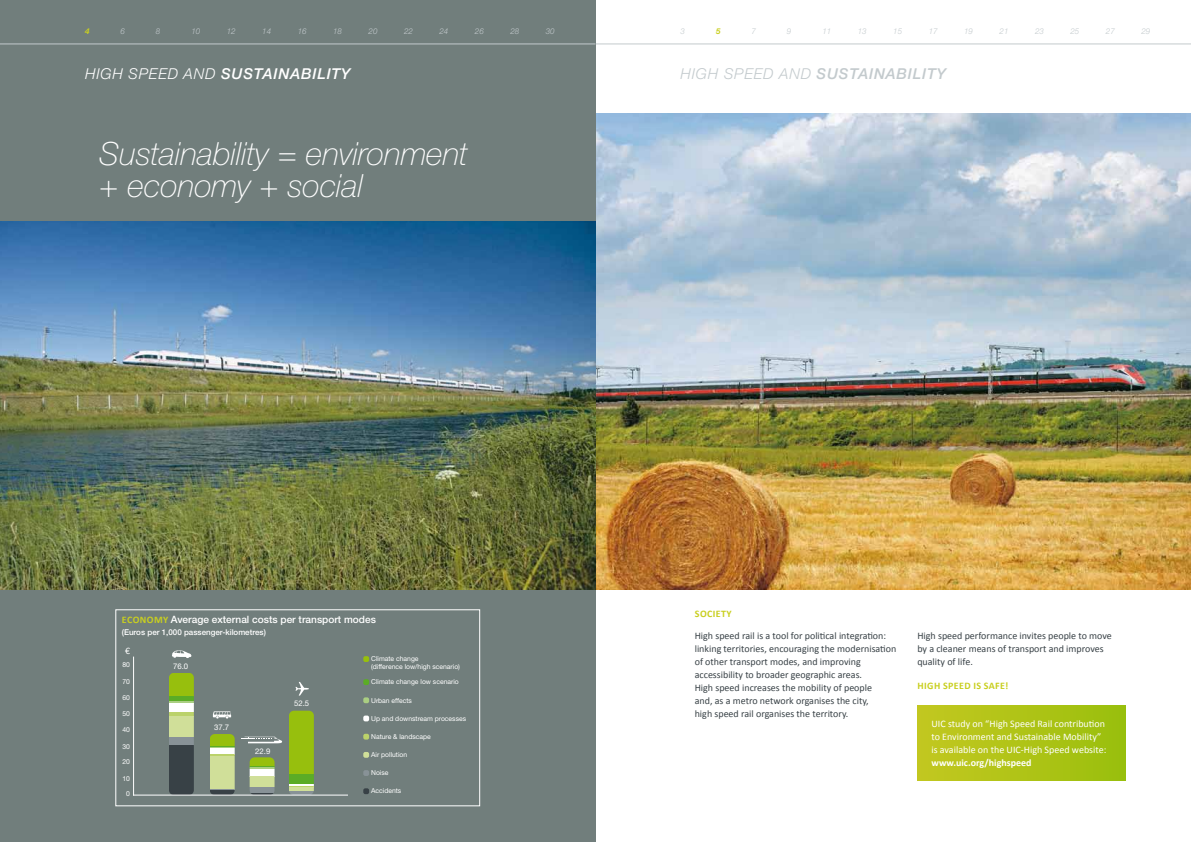
<style>
.page{position:relative;width:1191px;height:842px;background:#fff}
.page>*{position:absolute;margin:0;border:0;box-sizing:border-box;transform-origin:0 0}
.t1{font:italic 100 32px/32px "Helvetica Neue LT Std";color:#fff}
.t2{font:italic 500 15px "Helvetica Neue LT Std";letter-spacing:.05em;color:#fff}
.t3{font:italic 500 15px "Helvetica Neue LT Std";letter-spacing:.05em;color:#c3cacd}
.t4{font:italic 300 15px "Helvetica Neue LT Std";color:#fff}
.t5{font:italic 300 15px "Helvetica Neue LT Std";color:#c3cacd}
.t6{font:500 10.1px "Helvetica Neue LT Std";color:#fff}
.t7{font:10px/13px "Calibri";color:#384146}
.t8{font:10px/13px "Calibri";color:#fff}
.t9{font:700 10px "Calibri";letter-spacing:.04em;color:#c9cf20}
.t10{font:700 10px "Calibri";color:#fff}
.t11{font:8.7px "Helvetica Neue LT Std";color:#fff}
.t12{font:italic 300 8px "Helvetica Neue LT Std";color:#c3cacd}
.t13{font:500 8px "Helvetica Neue LT Std";color:#fff}
.t14{font:italic 700 8px "Helvetica Neue LT Std";color:#c9cf20}
.t15{font:7.8px "Helvetica Neue";color:#fff}
.t16{font:6.8px/8.2px "Helvetica Neue";color:#fff}
.s1{font-weight:300}
.s2{font-family:"Calibri";font-weight:700;font-size:10px;color:#c9cf20}
</style>
<div class="page">
<hr style="left:595px;top:43px;width:596px;height:1px;background:#c3cacd">
<img style="left:595px;top:113px;width:596px;height:477px">
<div style="left:0;top:0;width:595px;height:842px;background:#717e7c"></div>
<hr style="left:0;top:43px;width:595px;height:1px;background:#c3cacd">
<div style="left:116px;top:609px;width:364px;height:197px;border:1px solid #fff"></div>
<img style="left:0;top:221px;width:595px;height:369px">
<div style="left:169px;top:673px;width:25px;height:24px;background:#97bf0d"></div>
<hr style="left:169px;top:697px;width:25px;height:4px;background:#5bac26">
<hr style="left:169px;top:701px;width:25px;height:3px;background:#aace82">
<div style="left:169px;top:704px;width:25px;height:8px;background:#fff"></div>
<hr style="left:169px;top:712px;width:25px;height:4px;background:#bbd26a">
<div style="left:169px;top:716px;width:25px;height:21px;background:#d0df99"></div>
<div style="left:169px;top:737px;width:25px;height:8px;background:#889297"></div>
<div style="left:169px;top:745px;width:25px;height:50px;background:#384146"></div>
<hr style="left:133px;top:657px;width:1px;height:138px;background:#fff">
<svg style="left:295px;top:682px;width:14px;height:13px"></svg>
<svg style="left:213px;top:711px;width:18px;height:7px"></svg>
<svg style="left:242px;top:737px;width:40px;height:6px"></svg>
<svg style="left:172px;top:650px;width:20px;height:8px"></svg>
<svg style="left:363px;top:788px;width:6px;height:6px"></svg>
<svg style="left:363px;top:656px;width:6px;height:6px"></svg>
<svg style="left:363px;top:679px;width:6px;height:6px"></svg>
<svg style="left:363px;top:697px;width:6px;height:6px"></svg>
<svg style="left:363px;top:715px;width:6px;height:6px"></svg>
<svg style="left:363px;top:734px;width:6px;height:6px"></svg>
<svg style="left:363px;top:752px;width:6px;height:6px"></svg>
<svg style="left:363px;top:770px;width:6px;height:6px"></svg>
<div style="left:210px;top:734px;width:25px;height:12px;background:#97bf0d"></div>
<svg style="left:210px;top:746px;width:25px;height:2px"></svg>
<div style="left:210px;top:748px;width:25px;height:6px;background:#fff"></div>
<hr style="left:210px;top:754px;width:25px;height:2px;background:#bbd26a">
<div style="left:210px;top:756px;width:25px;height:33px;background:#d0df99"></div>
<hr style="left:210px;top:789px;width:25px;height:2px;background:#889297">
<svg style="left:210px;top:791px;width:25px;height:4px"></svg>
<div style="left:250px;top:757px;width:24px;height:9px;background:#97bf0d"></div>
<hr style="left:250px;top:766px;width:24px;height:2px;background:#5bac26">
<svg style="left:250px;top:768px;width:24px;height:1px"></svg>
<div style="left:250px;top:769px;width:24px;height:7px;background:#fff"></div>
<div style="left:250px;top:776px;width:24px;height:11px;background:#d0df99"></div>
<div style="left:250px;top:787px;width:24px;height:6px;background:#889297"></div>
<hr style="left:250px;top:793px;width:24px;height:2px;background:#384146">
<div style="left:289px;top:711px;width:25px;height:63px;background:#97bf0d"></div>
<div style="left:289px;top:774px;width:25px;height:9px;background:#5bac26"></div>
<hr style="left:289px;top:784px;width:25px;height:2px;background:#fff">
<svg style="left:289px;top:786px;width:25px;height:1px"></svg>
<hr style="left:289px;top:787px;width:25px;height:4px;background:#d0df99">
<svg style="left:289px;top:791px;width:25px;height:4px"></svg>
<hr style="left:134px;top:795px;width:213px;height:1px;background:#fff">
<div style="left:917px;top:705px;width:208px;height:75px;background:linear-gradient(to right,#c4c820,#9abf0d)"></div>
<p class="t14" style="left:85px;top:26px;width:6px">4</p>
<p class="t12" style="left:120px;top:26px;width:6px">6</p>
<p class="t12" style="left:156px;top:26px;width:6px">8</p>
<p class="t12" style="left:191px;top:26px;width:10px">10</p>
<p class="t12" style="left:227px;top:26px;width:10px">12</p>
<p class="t12" style="left:262px;top:26px;width:10px">14</p>
<p class="t12" style="left:298px;top:26px;width:10px">16</p>
<p class="t12" style="left:333px;top:26px;width:10px">18</p>
<p class="t12" style="left:369px;top:26px;width:10px">20</p>
<p class="t12" style="left:404px;top:26px;width:10px">22</p>
<p class="t12" style="left:439px;top:26px;width:10px">24</p>
<p class="t12" style="left:475px;top:26px;width:10px">26</p>
<p class="t12" style="left:510px;top:26px;width:10px">28</p>
<p class="t12" style="left:546px;top:26px;width:10px">30</p>
<p class="t12" style="left:680px;top:26px;width:6px">3</p>
<p class="t14" style="left:716px;top:26px;width:6px">5</p>
<p class="t12" style="left:751px;top:26px;width:6px">7</p>
<p class="t12" style="left:787px;top:26px;width:6px">9</p>
<p class="t12" style="left:822px;top:26px;width:10px">11</p>
<p class="t12" style="left:857px;top:26px;width:10px">13</p>
<p class="t12" style="left:893px;top:26px;width:10px">15</p>
<p class="t12" style="left:928px;top:26px;width:10px">17</p>
<p class="t12" style="left:964px;top:26px;width:10px">19</p>
<p class="t12" style="left:999px;top:26px;width:10px">21</p>
<p class="t12" style="left:1035px;top:26px;width:10px">23</p>
<p class="t12" style="left:1070px;top:26px;width:10px">25</p>
<p class="t12" style="left:1106px;top:26px;width:10px">27</p>
<p class="t12" style="left:1141px;top:26px;width:10px">29</p>
<h2 class="t4" style="left:85px;top:64px;width:22px">HIGH</h2>
<h2 class="t2" style="left:129px;top:65px;width:224px"><span class="s1">SPEED AND</span> SUSTAINABILI TY</h2>
<h2 class="t5" style="left:680px;top:64px;width:22px">HIGH</h2>
<h2 class="t3" style="left:724px;top:65px;width:224px"><span class="s1">SPEED AND</span> SUSTAINABILI TY</h2>
<h1 class="t1" style="left:99px;top:137px;width:370px">Sustainability = environment + economy + social</h1>
<p class="t6" style="left:122px;top:614px;width:255px"><span class="s2">ECONOMY</span> Average external costs per transport modes</p>
<p class="t13" style="left:122px;top:628px;width:146px">(Euros per 1,000 passenger-kilometres)</p>
<p class="t11" style="left:125px;top:646px;width:6px">€</p>
<p class="t16" style="left:122px;top:661px;width:9px">80</p>
<p class="t15" style="left:173px;top:662px;width:17px">76.0</p>
<p class="t16" style="left:371px;top:655px;width:90px">Climate change<br>(difference low/high scenario)</p>
<p class="t16" style="left:122px;top:677px;width:9px">70</p>
<p class="t16" style="left:371px;top:678px;width:89px">Climate change low scenario</p>
<p class="t16" style="left:122px;top:693px;width:9px">60</p>
<p class="t15" style="left:294px;top:699px;width:17px">52.5</p>
<p class="t16" style="left:371px;top:696px;width:42px">Urban effects</p>
<p class="t16" style="left:122px;top:709px;width:9px">50</p>
<p class="t16" style="left:371px;top:714px;width:96px">Up and downstream processes</p>
<p class="t16" style="left:122px;top:726px;width:9px">40</p>
<p class="t15" style="left:214px;top:723px;width:17px">37.7</p>
<p class="t16" style="left:371px;top:732px;width:61px">Nature &amp; landscape</p>
<p class="t16" style="left:122px;top:742px;width:9px">30</p>
<p class="t16" style="left:122px;top:758px;width:9px">20</p>
<p class="t15" style="left:255px;top:747px;width:17px">22.9</p>
<p class="t16" style="left:371px;top:750px;width:38px">Air pollution</p>
<p class="t16" style="left:122px;top:774px;width:9px">10</p>
<p class="t16" style="left:126px;top:790px;width:5px">0</p>
<p class="t16" style="left:371px;top:769px;width:19px">Noise</p>
<p class="t16" style="left:371px;top:787px;width:32px">Accidents</p>
<p class="t9" style="left:695px;top:607px;width:38px">SOCIETY</p>
<p class="t7" style="left:694px;top:628px;width:203px">High speed rail is a tool for political integration: linking territories, encouraging the modernisation of other transport modes, and improving accessibility to broader geographic areas.<br>High speed increases the mobility of people<br>and, as a metro network organises the city,<br>high speed rail organises the territory.</p>
<p class="t7" style="left:917px;top:628px;width:196px">High speed performance invites people to move by a cleaner means of transport and improves quality of life.</p>
<p class="t9" style="left:917px;top:679px;width:92px">HIGH SPEED IS SAFE!</p>
<p class="t8" style="left:931px;top:717px;width:176px">UIC study on “High Speed Rail contribution to Environment and Sustainable Mobility” is available on the UIC-High Speed website:</p>
<p class="t10" style="left:931px;top:756px;width:102px">WWW.UIC.ORG/HIGHSPEED</p>
</div>
